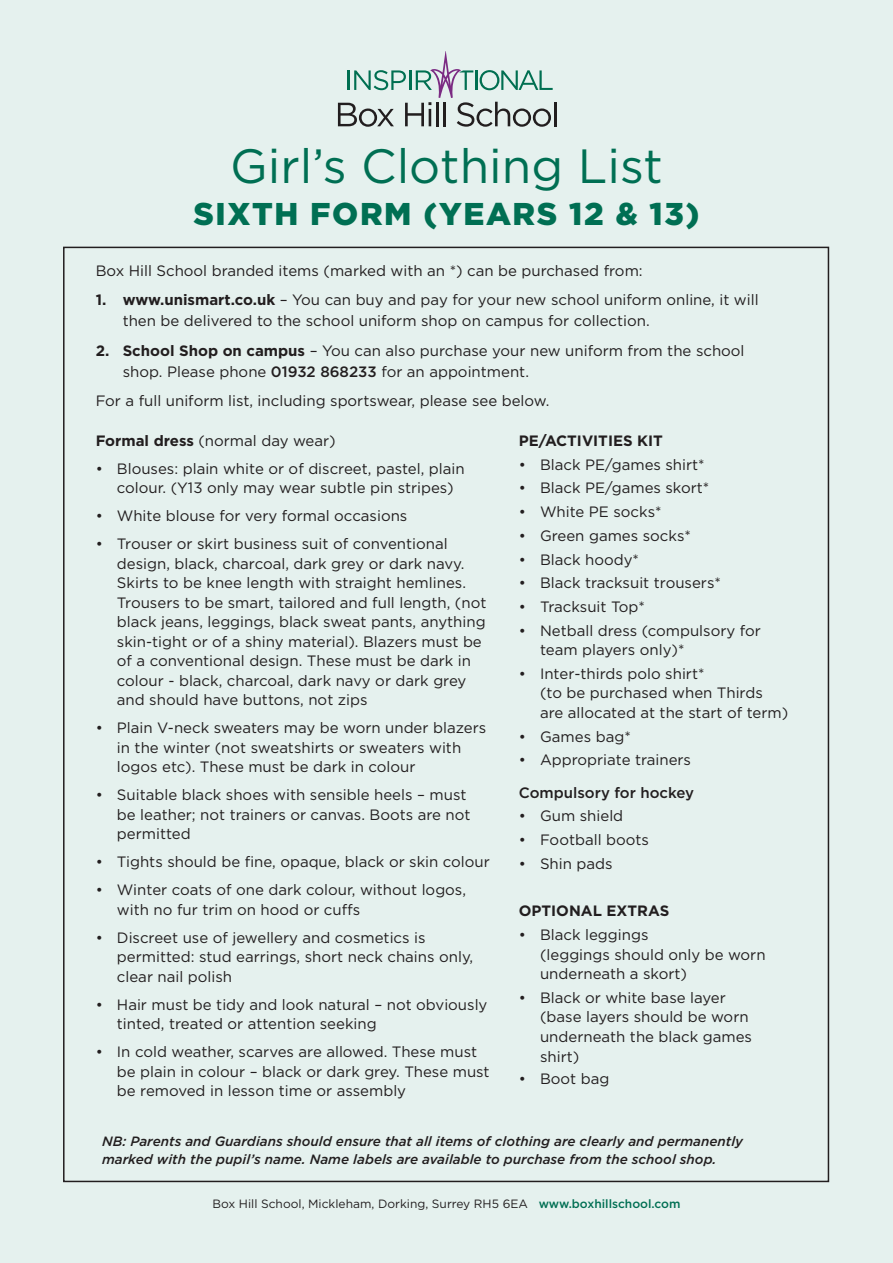
<style>
.page{position:relative;width:893px;height:1263px;background:#e5f1ee}
.page>*{position:absolute;margin:0;border:0;box-sizing:border-box;transform-origin:0 0}
.t1{font:48px "Gotham";color:#006f53}
.t2{font:900 31.5px "Gotham";letter-spacing:.05em;color:#006f53}
.t3{font:15px/19.5px "Gotham";color:#221e1f}
.t4{font:700 15px "Gotham";color:#221e1f}
.t5{font:500 15px "Gotham";color:#221e1f}
.t6{font:italic 500 13.5px/18px "Gotham";color:#221e1f}
.t7{font:12px "Gotham";color:#221e1f}
.s1{font-weight:700}
.s2{font-weight:500}
.s3{font-weight:500;color:#006f53}
</style>
<div class="page">
<svg style="left:338px;top:51px;width:215px;height:76px"></svg>
<hr style="left:554px;top:102px;width:3px;height:24px;background:#221e1f">
<h1 class="t1" style="left:230px;top:145px;width:434px">Girl’s Clothing List</h1>
<h2 class="t2" style="left:193px;top:200px;width:508px">SIXTH FORM (YEARS 12 &amp; 13)</h2>
<p class="t3" style="left:96px;top:261px;width:549px">Box Hill School branded items (marked with an *) can be purchased from:</p>
<p class="t3" style="left:123px;top:290px;width:637px;line-height:21px;text-indent:-27px"><span class="s1">1. www.unismart.co.uk</span> – You can buy and pay for your new school uniform online, it will then be delivered to the school uniform shop on campus for collection.</p>
<p class="t3" style="left:123px;top:341px;width:623px;line-height:21px;text-indent:-27px"><span class="s1">2. School Shop on campus</span> – You can also purchase your new uniform from the school shop. Please phone <span class="s2">01932 868233</span> for an appointment.</p>
<p class="t3" style="left:96px;top:392px;width:455px">For a full uniform list, including sportswear, please see below.</p>
<p class="t3" style="left:96px;top:431px;width:242px"><span class="s1">Formal dress</span> (normal day wear)</p>
<p class="t3" style="left:117px;top:458px;width:349px;text-indent:-21px">• Blouses: plain white or of discreet, pastel, plain colour. (Y13 only may wear subtle pin stripes)</p>
<p class="t3" style="left:96px;top:506px;width:313px">• White blouse for very formal occasions</p>
<p class="t3" style="left:117px;top:534px;width:371px;text-indent:-21px">• Trouser or skirt business suit of conventional design, black, charcoal, dark grey or dark navy.<br>Skirts to be knee length with straight hemlines.<br>Trousers to be smart, tailored and full length, (not black jeans, leggings, black sweat pants, anything skin-tight or of a shiny material). Blazers must be of a conventional design. These must be dark in colour - black, charcoal, dark navy or dark grey and should have buttons, not zips</p>
<p class="t3" style="left:117px;top:718px;width:371px;text-indent:-21px">• Plain V-neck sweaters may be worn under blazers in the winter (not sweatshirts or sweaters with logos etc). These must be dark in colour</p>
<p class="t3" style="left:117px;top:785px;width:355px;text-indent:-21px">• Suitable black shoes with sensible heels – must be leather; not trainers or canvas. Boots are not permitted</p>
<p class="t3" style="left:96px;top:852px;width:396px">• Tights should be fine, opaque, black or skin colour</p>
<p class="t3" style="left:117px;top:880px;width:351px;text-indent:-21px">• Winter coats of one dark colour, without logos, with no fur trim on hood or cuffs</p>
<p class="t3" style="left:117px;top:927px;width:358px;text-indent:-21px">• Discreet use of jewellery and cosmetics is permitted: stud earrings, short neck chains only, clear nail polish</p>
<p class="t3" style="left:117px;top:994px;width:372px;text-indent:-21px">• Hair must be tidy and look natural – not obviously tinted, treated or attention seeking</p>
<p class="t3" style="left:117px;top:1042px;width:374px;text-indent:-21px">• In cold weather, scarves are allowed. These must be plain in colour – black or dark grey. These must be removed in lesson time or assembly</p>
<p class="t4" style="left:519px;top:434px;width:146px">PE/ACTIVITIES KIT</p>
<p class="t3" style="left:519px;top:454px;width:187px">• Black PE/games shirt*</p>
<p class="t3" style="left:519px;top:478px;width:192px">• Black PE/games skort*</p>
<p class="t3" style="left:519px;top:502px;width:144px">• White PE socks*</p>
<p class="t3" style="left:519px;top:525px;width:174px">• Green games socks*</p>
<p class="t3" style="left:519px;top:549px;width:122px">• Black hoody*</p>
<p class="t3" style="left:519px;top:573px;width:204px">• Black tracksuit trousers*</p>
<p class="t3" style="left:519px;top:597px;width:128px">• Tracksuit Top*</p>
<p class="t3" style="left:540px;top:620px;width:222px;text-indent:-21px">• Netball dress (compulsory for team players only)*</p>
<p class="t3" style="left:540px;top:664px;width:250px;text-indent:-21px">• Inter-thirds polo shirt*<br>(to be purchased when Thirds are allocated at the start of term)</p>
<p class="t3" style="left:519px;top:726px;width:114px">• Games bag*</p>
<p class="t3" style="left:519px;top:750px;width:174px">• Appropriate trainers</p>
<p class="t5" style="left:519px;top:786px;width:177px">Compulsory for hockey</p>
<p class="t3" style="left:519px;top:806px;width:106px">• Gum shield</p>
<p class="t3" style="left:519px;top:830px;width:132px">• Football boots</p>
<p class="t3" style="left:519px;top:854px;width:95px">• Shin pads</p>
<p class="t4" style="left:519px;top:904px;width:152px">OPTIONAL EXTRAS</p>
<p class="t3" style="left:540px;top:925px;width:227px;text-indent:-21px">• Black leggings<br>(leggings should only be worn underneath a skort)</p>
<p class="t3" style="left:540px;top:987px;width:214px;text-indent:-21px">• Black or white base layer (base layers should be worn underneath the black games shirt)</p>
<p class="t3" style="left:519px;top:1068px;width:92px">• Boot bag</p>
<p class="t6" style="left:102px;top:1133px;width:643px">NB: Parents and Guardians should ensure that all items of clothing are clearly and permanently marked with the pupil’s name. Name labels are available to purchase from the school shop.</p>
<p class="t7" style="left:212px;top:1198px;width:470px">Box Hill School, Mickleham, Dorking, Surrey RH5 6EA <span class="s3">www.boxhillschool.com</span></p>
</div>
